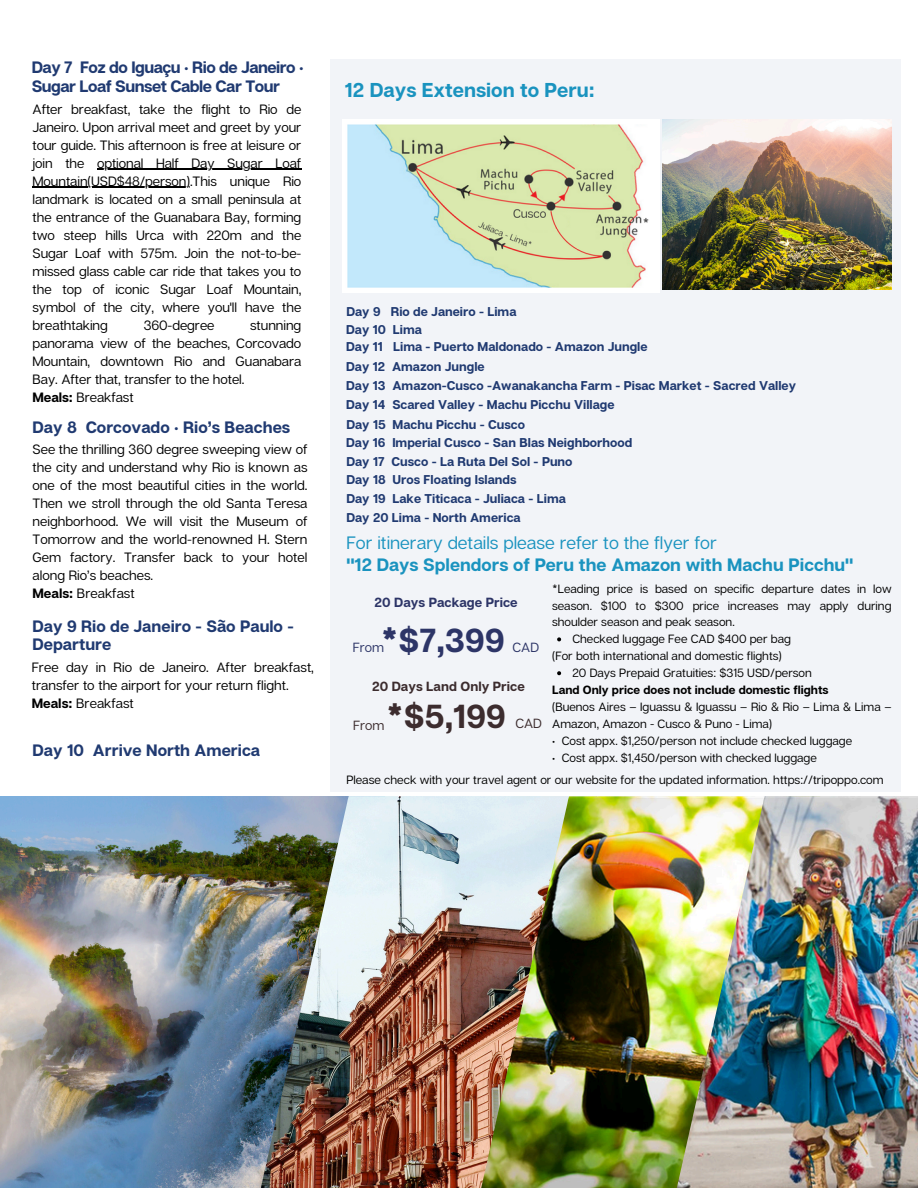
<style>
.page{position:relative;width:918px;height:1188px;background:#fff}
.page>*{position:absolute;margin:0;border:0;box-sizing:border-box;transform-origin:0 0}
.t1{font:700 33.3px "Articulat CF";color:#2d3567}
.t2{font:700 33.3px "Articulat CF";color:#3c2c2e}
.t3{font:700 20.1px "Articulat CF";color:#1a93bf}
.t4{font:700 18px/21.9px "Articulat CF";color:#1a93bf}
.t5{font:700 16.5px/18px "Articulat CF";color:#203a71}
.t6{font:700 16.5px/19.2px "Articulat CF";letter-spacing:-.03em;color:#203a71}
.t7{font:13.5px/18px "Articulat CF";letter-spacing:-.005em;color:#000;text-align:justify}
.t8{font:700 13.35px "Articulat CF";color:#3c2c2e}
.t9{font:700 13.35px "Articulat CF";color:#2d3567}
.t10{font:13.35px "Articulat CF";color:#2d3567}
.t11{font:13.35px "Articulat CF";color:#3c2c2e}
.t12{font:700 12.75px "Articulat CF";color:#203a71}
.t13{font:12px/17px "Articulat CF";color:#000;text-align:justify}
.t14{font:700 12px "Articulat CF";color:#000}
.s1{font-weight:700}
.s2{font-weight:400}
</style>
<div class="page">
<img style="left:0;top:796px;width:258px;height:392px">
<img style="left:258px;top:796px;width:219px;height:392px">
<div style="left:331px;top:59px;width:570px;height:732px;background:#f2f4f8"></div>
<img style="left:663px;top:120px;width:228px;height:170px">
<img style="left:477px;top:796px;width:196px;height:392px">
<img style="left:673px;top:796px;width:245px;height:392px">
<img style="left:342px;top:120px;width:318px;height:172px">
<svg style="left:557px;top:637px;width:4px;height:4px"></svg>
<svg style="left:557px;top:671px;width:4px;height:4px"></svg>
<hr style="left:97px;top:169px;width:204px;height:1px;background:#000">
<hr style="left:33px;top:187px;width:157px;height:1px;background:#000">
<p class="t6" style="left:32px;top:57px;width:273px">Day 7 Foz do Iguaçu • Rio de Janeiro •<br>Sugar Loaf Sunset Cable Car Tour</p>
<p class="t7" style="left:33px;top:100px;width:270px">After breakfast, take the flight to Rio de Janeiro. Upon arrival meet and greet by your tour guide. This afternoon is free at leisure or join the</p>
<p class="t7" style="left:97px;top:154px;width:206px">optional Half Day Sugar Loaf</p>
<p class="t7" style="left:33px;top:172px;width:270px">Mountain(USD$48/person).This unique Rio landmark is located on a small peninsula at the entrance of the Guanabara Bay, forming two steep hills Urca with 220m and the Sugar Loaf with 575m. Join the not-to-be&shy;missed glass cable car ride that takes you to the top of iconic Sugar Loaf Mountain, symbol of the city, where you'll have the breathtaking</p>
<p class="t7" style="left:33px;top:316px;width:270px;text-align:left;text-indent:218px">stunning panorama view of the beaches, Corcovado<br>Mountain, downtown Rio and Guanabara<br>Bay. After that, transfer to the hotel.<br><span class="s1">Meals:</span> Breakfast</p>
<p class="t7" style="left:144px;top:316px;width:72px">360-degree</p>
<p class="t5" style="left:33px;top:417px;width:259px">Day 8 Corcovado • Rio’s Beaches</p>
<p class="t7" style="left:33px;top:440px;width:276px">See the thrilling 360 degree sweeping view of the city and understand why Rio is known as one of the most beautiful cities in the world.<br>Then we stroll through the old Santa Teresa neighborhood. We will visit the Museum of Tomorrow and the world-renowned H. Stern Gem factory. Transfer back to your hotel along Rio’s beaches.</p>
<p class="t7" style="left:33px;top:584px;width:104px"><span class="s1">Meals:</span> Breakfast</p>
<p class="t5" style="left:33px;top:617px;width:263px">Day 9 Rio de Janeiro - São Paulo -<br>Departure</p>
<p class="t7" style="left:32px;top:658px;width:284px;text-align:left">Free day in Rio de Janeiro. After breakfast, transfer to the airport for your return flight.<br><span class="s1">Meals:</span> Breakfast</p>
<p class="t5" style="left:33px;top:741px;width:229px">Day 10 Arrive North America</p>
<h3 class="t3" style="left:345px;top:77px;width:251px">12 Days Extension to Peru:</h3>
<h2 class="t12" style="left:346px;top:304px;width:172px">Day 9 Rio de Janeiro - Lima</h2>
<p class="t12" style="left:346px;top:321px;width:77px">Day 10 Lima</p>
<p class="t12" style="left:346px;top:339px;width:303px">Day 11 Lima - Puerto Maldonado - Amazon Jungle</p>
<h6 class="t12" style="left:346px;top:358px;width:41px">Day 12</h6>
<h6 class="t12" style="left:392px;top:358px;width:94px">Amazon Jungle</h6>
<h6 class="t12" style="left:346px;top:378px;width:41px">Day 13</h6>
<h6 class="t12" style="left:392px;top:378px;width:405px">Amazon-Cusco -Awanakancha Farm - Pisac Market - Sacred Valley</h6>
<h6 class="t12" style="left:346px;top:397px;width:41px">Day 14</h6>
<h6 class="t12" style="left:392px;top:397px;width:224px">Scared Valley - Machu Picchu Village</h6>
<h6 class="t12" style="left:346px;top:416px;width:41px">Day 15</h6>
<h6 class="t12" style="left:393px;top:416px;width:134px">Machu Picchu - Cusco</h6>
<h6 class="t12" style="left:346px;top:435px;width:288px">Day 16 Imperial Cusco - San Blas Neighborhood</h6>
<h6 class="t12" style="left:346px;top:453px;width:228px">Day 17 Cusco - La Ruta Del Sol - Puno</h6>
<h6 class="t12" style="left:346px;top:491px;width:41px">Day 19</h6>
<h6 class="t12" style="left:393px;top:491px;width:175px">Lake Titicaca - Juliaca - Lima</h6>
<h4 class="t12" style="left:346px;top:510px;width:176px">Day 20 Lima - North America</h4>
<h6 class="t4" style="left:346px;top:531px;width:509px"><span class="s2">For itinerary details please refer to the flyer for<br></span>"12 Days Splendors of Peru the Amazon with Machu Picchu"</h6>
<h1 class="t13" style="left:552px;top:580px;width:341px">*Leading price is based on specific departure dates in low season. $100 to $300 price increases may apply during shoulder season and peak season.</h1>
<p class="t13" style="left:572px;top:630px;width:220px">Checked luggage Fee CAD $400 per bag</p>
<h5 class="t13" style="left:552px;top:647px;width:231px">(For both international and domestic flights)</h5>
<h6 class="t13" style="left:572px;top:664px;width:241px">20 Days Prepaid Gratuities: $315 USD/person</h6>
<h1 class="t14" style="left:552px;top:682px;width:278px">Land Only price does not include domestic flights</h1>
<p class="t13" style="left:552px;top:698px;width:341px">(Buenos Aires – Iguassu &amp; Iguassu – Rio &amp; Rio – Lima &amp; Lima –<br>Amazon, Amazon - Cusco &amp; Puno - Lima)</p>
<h5 class="t13" style="left:552px;top:732px;width:5px">•</h5>
<p class="t13" style="left:562px;top:732px;width:292px">Cost appx. $1,250/person not include checked luggage</p>
<p class="t13" style="left:552px;top:749px;width:5px">•</p>
<p class="t13" style="left:562px;top:749px;width:257px">Cost appx. $1,450/person with checked luggage</p>
<p class="t12" style="left:346px;top:471px;width:172px">Day 18 Uros Floating Islands</p>
<p class="t9" style="left:375px;top:594px;width:145px">20 Days Package Price</p>
<p class="t10" style="left:353px;top:639px;width:33px">From</p>
<h3 class="t1" style="left:381px;top:619px;width:126px">*$7,399</h3>
<p class="t10" style="left:513px;top:639px;width:28px">CAD</p>
<p class="t8" style="left:372px;top:678px;width:154px">20 Days Land Only Price</p>
<p class="t11" style="left:353px;top:717px;width:33px">From</p>
<p class="t2" style="left:386px;top:695px;width:121px">*$5,199</p>
<p class="t11" style="left:515px;top:715px;width:28px">CAD</p>
<p class="t13" style="left:346px;top:771px;width:539px">Please check with your travel agent or our website for the updated information. https://tripoppo.com</p>
</div>
